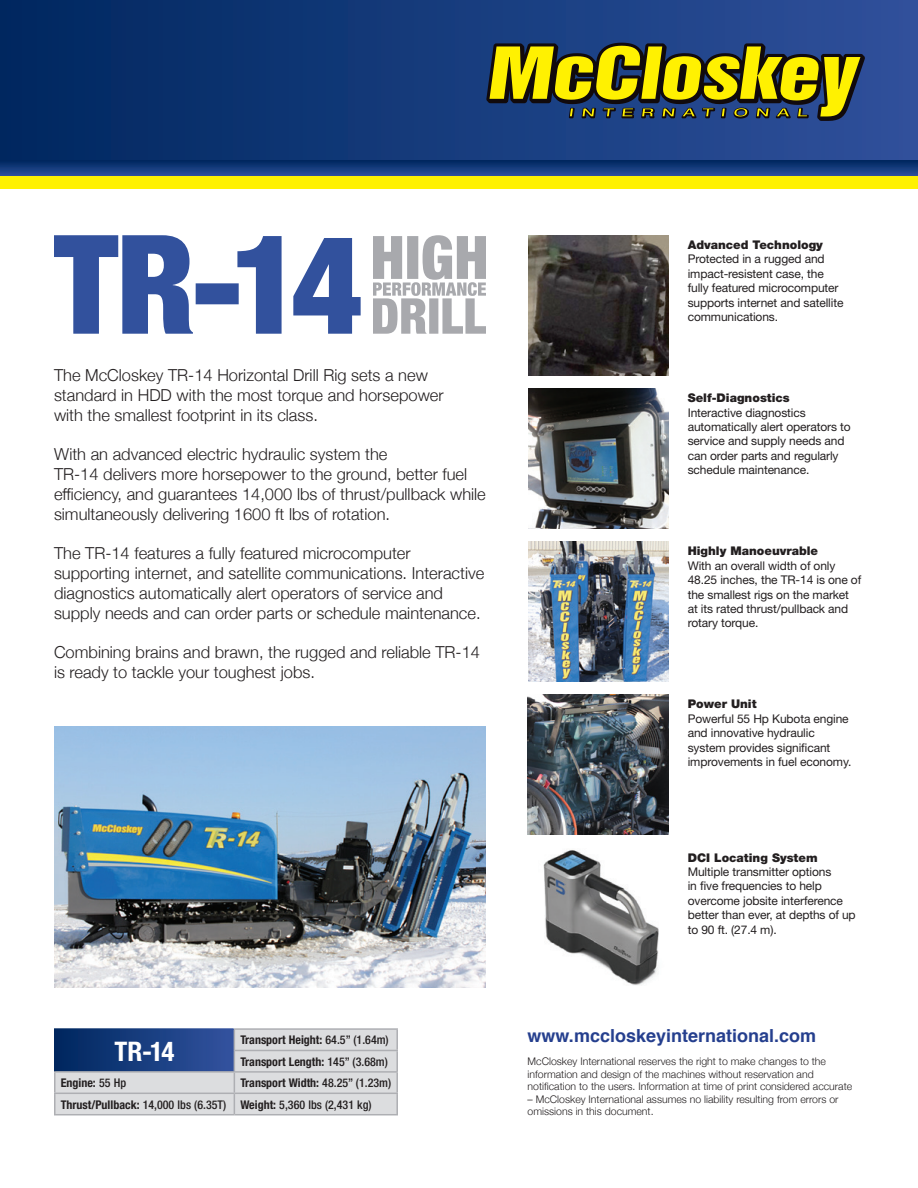
<style>
.page{position:relative;width:918px;height:1188px;background:#fff}
.page>*{position:absolute;margin:0;border:0;box-sizing:border-box;transform-origin:0 0}
.t1{font:700 condensed 27px "Helvetica Neue";color:#fff}
.t2{font:700 18px "Helvetica";color:#253f8e}
.t3{font:300 16.5px/19.8px "Helvetica Neue";color:#231f20}
.t4{font:12px/14.4px "Helvetica Neue";letter-spacing:-.01em;color:#231f20}
.body_text{font:700 condensed 12px "Helvetica Neue";color:#231f20}
.t5{font:900 12px "Helvetica Neue";color:#231f20}
.body_text-2{font:500 condensed 12px "Helvetica Neue";color:#231f20}
.t6{font:300 10.5px/12.6px "Helvetica Neue";color:#231f20}
.s1{font-weight:500}
.s2{font-weight:700}
</style>
<div class="page">
<img style="left:54px;top:726px;width:432px;height:262px">
<img style="left:528px;top:235px;width:141px;height:141px">
<img style="left:528px;top:388px;width:141px;height:141px">
<img style="left:528px;top:541px;width:141px;height:141px">
<img style="left:543px;top:850px;width:116px;height:135px">
<img style="left:528px;top:695px;width:140px;height:140px">
<hr style="left:234px;top:1028px;width:164px;height:2px;background:#aeafb3">
<hr style="left:396px;top:1030px;width:2px;height:20px;background:#aeafb3">
<hr style="left:234px;top:1050px;width:164px;height:1px;background:#aeafb3">
<hr style="left:396px;top:1051px;width:2px;height:20px;background:#aeafb3">
<hr style="left:54px;top:1071px;width:180px;height:2px;background:#aeafb3">
<hr style="left:234px;top:1071px;width:164px;height:2px;background:#aeafb3">
<hr style="left:396px;top:1073px;width:2px;height:20px;background:#aeafb3">
<hr style="left:54px;top:1093px;width:180px;height:1px;background:#aeafb3">
<hr style="left:234px;top:1093px;width:164px;height:1px;background:#aeafb3">
<svg style="left:55px;top:1030px;width:342px;height:84px;background:#a7b1c4"></svg>
<hr style="left:396px;top:1094px;width:2px;height:20px;background:#aeafb3">
<hr style="left:54px;top:1114px;width:180px;height:1px;background:#aeafb3">
<hr style="left:234px;top:1114px;width:164px;height:1px;background:#aeafb3">
<hr style="left:54px;top:1073px;width:2px;height:20px;background:#aeafb3">
<hr style="left:54px;top:1094px;width:2px;height:20px;background:#aeafb3">
<hr style="left:54px;top:1030px;width:2px;height:20px;background:#00265e">
<hr style="left:54px;top:1050px;width:2px;height:21px;background:#00265e">
<svg style="left:54px;top:235px;width:307px;height:99px"></svg>
<svg style="left:373px;top:235px;width:113px;height:99px"></svg>
<div style="left:0;top:14px;width:918px;height:175px;background:#fff101"></div>
<div style="left:0;top:0;width:918px;height:162px;background:linear-gradient(to right,#00275f,#2f509b)"></div>
<svg style="left:0;top:160px;width:918px;height:16px;background:#153a7b"></svg>
<svg style="left:486px;top:43px;width:379px;height:78px"></svg>
<p class="t3" style="left:54px;top:364px;width:391px">The McCloskey TR-14 Horizontal Drill Rig sets a new standard in HDD with the most torque and horsepower with the smallest footprint in its class.</p>
<p class="t3" style="left:54px;top:444px;width:433px">With an advanced electric hydraulic system the<br>TR-14 delivers more horsepower to the ground, better fuel efficiency, and guarantees 14,000 lbs of thrust/pullback while simultaneously delivering 1600 ft lbs of rotation.</p>
<p class="t3" style="left:54px;top:543px;width:432px">The TR-14 features a fully featured microcomputer supporting internet, and satellite communications. Interactive diagnostics automatically alert operators of service and supply needs and can order parts or schedule maintenance.</p>
<p class="t3" style="left:54px;top:642px;width:428px">Combining brains and brawn, the rugged and reliable TR-14 is ready to tackle your toughest jobs.</p>
<p class="t1" style="left:115px;top:1035px;width:62px">TR-14</p>
<p class="body_text" style="left:240px;top:1033px;width:150px">Transport Height: <span class="s1">64.5” (1.64m)</span></p>
<p class="body_text" style="left:240px;top:1054px;width:149px">Transport Length: <span class="s1">145” (3.68m)</span></p>
<p class="body_text" style="left:61px;top:1076px;width:67px">Engine: <span class="s1">55 Hp</span></p>
<p class="body_text" style="left:240px;top:1076px;width:152px">Transport Width: <span class="s1">48.25” (1.23m)</span></p>
<p class="body_text" style="left:61px;top:1097px;width:167px">Thrust/Pullback: <span class="s1">14,000 lbs (6.35T)</span></p>
<p class="body_text-2" style="left:240px;top:1097px;width:133px"><span class="s2">Weight:</span> 5,360 lbs (2,431 kg)</p>
<p class="t5" style="left:688px;top:238px;width:137px">Advanced Technology</p>
<p class="t4" style="left:688px;top:252px;width:157px">Protected in a rugged and impact-resistent case, the fully featured microcomputer supports internet and satellite communications.</p>
<p class="t5" style="left:688px;top:391px;width:104px">Self-Diagnostics</p>
<p class="t4" style="left:688px;top:405px;width:164px">Interactive diagnostics automatically alert operators to service and supply needs and can order parts and regularly schedule maintenance.</p>
<p class="t5" style="left:688px;top:544px;width:132px">Highly Manoeuvrable</p>
<p class="t4" style="left:688px;top:558px;width:175px">With an overall width of only<br>48.25 inches, the TR-14 is one of the smallest rigs on the market at its rated thrust/pullback and rotary torque.</p>
<p class="t5" style="left:688px;top:697px;width:70px">Power Unit</p>
<p class="t4" style="left:688px;top:711px;width:165px">Powerful 55 Hp Kubota engine and innovative hydraulic system provides significant improvements in fuel economy.</p>
<p class="t5" style="left:688px;top:850px;width:131px">DCI Locating System</p>
<p class="t4" style="left:688px;top:864px;width:170px">Multiple transmitter options<br>in five frequencies to help overcome jobsite interference better than ever, at depths of up to 90 ft. (27.4 m).</p>
<p class="t2" style="left:528px;top:1021px;width:290px">www.mccloskeyinternational.com</p>
<p class="t6" style="left:528px;top:1054px;width:326px">McCloskey International reserves the right to make changes to the information and design of the machines without reservation and notification to the users. Information at time of print considered accurate</p>
<p class="t6" style="left:528px;top:1092px;width:312px">– McCloskey International assumes no liability resulting from errors or omissions in this document.</p>
</div>
